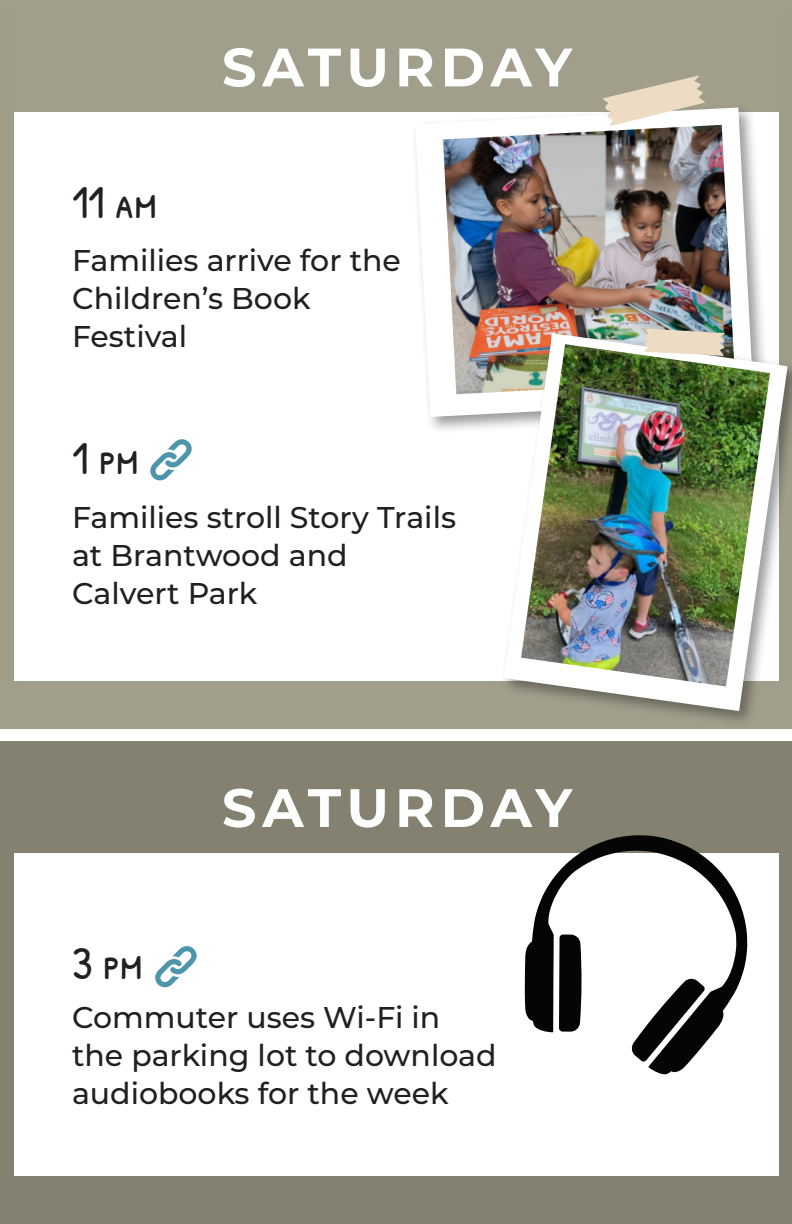
<style>
.page{position:relative;width:792px;height:1224px;background:#fff}
.page>*{position:absolute;margin:0;border:0;box-sizing:border-box;transform-origin:0 0}
.t1{font:700 54px "Montserrat";letter-spacing:.1em;color:#fff}
.t2{font:46px "Patrick Hand SC";letter-spacing:-.005em;color:#231f20}
.t3{font:500 30px/38px "Montserrat";color:#231f20}
</style>
<div class="page">
<div style="left:0;top:0;width:792px;height:112px;background:#a19f8c"></div>
<div style="left:0;top:11px;width:14px;height:708px;background:#a09d89"></div>
<div style="left:779px;top:11px;width:13px;height:682px;background:#a09d89"></div>
<div style="left:0;top:681px;width:792px;height:48px;background:#a19f8c"></div>
<div style="left:0;top:752px;width:14px;height:472px;background:#858170"></div>
<div style="left:779px;top:752px;width:13px;height:472px;background:#858170"></div>
<div style="left:0;top:742px;width:792px;height:111px;background:#858170"></div>
<svg style="left:524px;top:835px;width:223px;height:240px"></svg>
<div style="left:411px;top:104px;width:359px;height:330px;background:#231f20;opacity:.45"></div>
<svg style="left:415px;top:107px;width:339px;height:310px"></svg>
<svg style="left:603px;top:76px;width:103px;height:49px"></svg>
<img style="left:443px;top:125px;width:292px;height:269px">
<div style="left:500px;top:329px;width:292px;height:399px;background:#231f20;opacity:.45"></div>
<svg style="left:504px;top:333px;width:284px;height:378px"></svg>
<svg style="left:645px;top:329px;width:80px;height:15px"></svg>
<img style="left:521px;top:344px;width:249px;height:342px">
<div style="left:0;top:1176px;width:792px;height:48px;background:#858170"></div>
<svg style="left:150px;top:439px;width:42px;height:42px"></svg>
<svg style="left:155px;top:946px;width:42px;height:42px"></svg>
<p class="t2" style="left:72px;top:171px;width:86px">11 am</p>
<p class="t1" style="left:222px;top:28px;width:352px">SATURDAY</p>
<p class="t3" style="left:72px;top:240px;width:331px">Families arrive for the</p>
<p class="t3" style="left:72px;top:278px;width:240px">Children’s Book</p>
<p class="t3" style="left:72px;top:316px;width:117px">Festival</p>
<p class="t2" style="left:72px;top:427px;width:68px">1 pm</p>
<p class="t3" style="left:72px;top:497px;width:386px">Families stroll Story Trails</p>
<p class="t3" style="left:72px;top:535px;width:277px">at Brantwood and<br>Calvert Park</p>
<p class="t2" style="left:72px;top:931px;width:72px">3 pm</p>
<p class="t1" style="left:222px;top:769px;width:352px">SATURDAY</p>
<p class="t3" style="left:72px;top:997px;width:426px">Commuter uses Wi-Fi in the parking lot to download audiobooks for the week</p>
</div>
